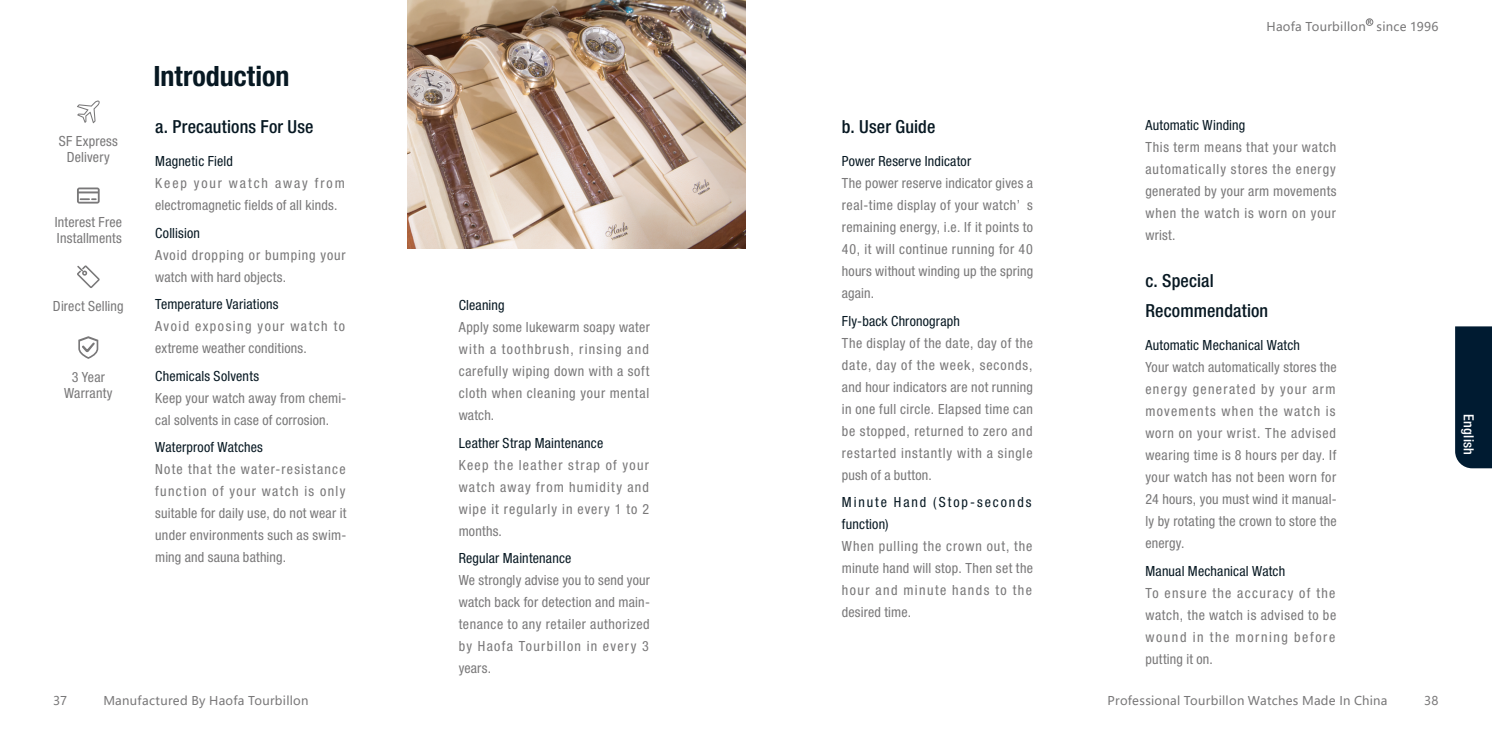
<style>
.page{position:relative;width:1492px;height:755px;background:#fff}
.page>*{position:absolute;margin:0;border:0;box-sizing:border-box;transform-origin:0 0}
.t1{font:700 condensed 28px "Helvetica Neue";color:#071822}
.t2{font:500 condensed 18px/30px "Helvetica Neue";letter-spacing:.01em;color:#071822}
.t3{font:condensed 14px/22px "Helvetica Neue";letter-spacing:.025em;color:#797879;text-align:justify}
.t4{font:condensed 14px "Helvetica Neue";letter-spacing:.015em;color:#071822}
.t5{font:condensed 14px/22px "Helvetica Neue";letter-spacing:.06em;color:#797879}
.t6{font:condensed 14px/22px "Helvetica Neue";letter-spacing:.14em;color:#071822}
.t7{font:500 condensed 14px "Helvetica Neue";letter-spacing:.015em;color:#fff}
.t8{font:12px "Microsoft Ya Hei UI";letter-spacing:.025em;color:#797879}
.t9{font:700 6px "Microsoft Ya Hei UI";color:#797879}
</style>
<div class="page">
<div style="left:1455px;top:326px;width:34px;height:142px;background:#001b31"></div>
<svg style="left:77px;top:100px;width:23px;height:23px"></svg>
<svg style="left:77px;top:187px;width:23px;height:16px"></svg>
<svg style="left:77px;top:265px;width:23px;height:23px"></svg>
<svg style="left:78px;top:336px;width:20px;height:22px"></svg>
<img style="left:408px;top:2px;width:338px;height:246px">
<div style="left:1365px;top:19px;width:7px;height:7px;border:1px solid #797879;border-radius:50%"></div>
<p class="t3" style="left:59px;top:133px;width:61px;line-height:16px;text-align:center">SF Express<br>Delivery</p>
<p class="t3" style="left:55px;top:213px;width:69px;line-height:16px">Interest Free<br>Installments</p>
<p class="t3" style="left:53px;top:295px;width:72px">Direct Selling</p>
<p class="t3" style="left:64px;top:368px;width:50px;line-height:16px;text-align:center">3 Year<br>Warranty</p>
<h1 class="t1" style="left:153px;top:59px;width:137px">Introduction</h1>
<p class="t2" style="left:155px;top:111px;width:160px">a. Precautions For Use</p>
<p class="t4" style="left:155px;top:153px;width:79px">Magnetic Field</p>
<p class="t3" style="left:155px;top:172px;width:191px">Keep your watch away from electromagnetic fields of all kinds.</p>
<p class="t4" style="left:155px;top:224px;width:46px">Collision</p>
<p class="t5" style="left:155px;top:243px;width:192px">Avoid dropping or bumping your watch with hard objects.</p>
<p class="t4" style="left:155px;top:296px;width:125px">Temperature Variations</p>
<p class="t3" style="left:155px;top:315px;width:191px">Avoid exposing your watch to extreme weather conditions.</p>
<p class="t4" style="left:155px;top:367px;width:105px">Chemicals Solvents</p>
<p class="t3" style="left:155px;top:386px;width:193px">Keep your watch away from chemi&shy;cal solvents in case of corrosion.</p>
<p class="t4" style="left:155px;top:439px;width:109px">Waterproof Watches</p>
<p class="t3" style="left:155px;top:458px;width:193px">Note that the water-resistance function of your watch is only suitable for daily use, do not wear it under environments such as swim&shy;ming and sauna bathing.</p>
<p class="t4" style="left:458px;top:297px;width:47px">Cleaning</p>
<p class="t3" style="left:458px;top:316px;width:193px">Apply some lukewarm soapy water with a toothbrush, rinsing and carefully wiping down with a soft cloth when cleaning your mental watch.</p>
<p class="t4" style="left:458px;top:434px;width:146px">Leather Strap Maintenance</p>
<p class="t3" style="left:458px;top:453px;width:192px">Keep the leather strap of your watch away from humidity and wipe it regularly in every 1 to 2 months.</p>
<p class="t4" style="left:458px;top:550px;width:114px">Regular Maintenance</p>
<p class="t3" style="left:458px;top:569px;width:193px">We strongly advise you to send your watch back for detection and main&shy;tenance to any retailer authorized by Haofa Tourbillon in every 3 years.</p>
<p class="t9" style="left:1366px;top:18px;width:6px">R</p>
<p class="t8" style="left:1266px;top:19px;width:174px">Haofa Tourbillon since 1996</p>
<p class="t2" style="left:841px;top:111px;width:95px">b. User Guide</p>
<p class="t4" style="left:1145px;top:116px;width:101px">Automatic Winding</p>
<p class="t3" style="left:1145px;top:135px;width:193px">This term means that your watch automatically stores the energy generated by your arm movements when the watch is worn on your wrist.</p>
<p class="t4" style="left:841px;top:153px;width:131px">Power Reserve Indicator</p>
<p class="t3" style="left:841px;top:172px;width:193px">The power reserve indicator gives a real-time display of your watch’ s remaining energy, i.e. If it points to 40, it will continue running for 40 hours without winding up the spring again.</p>
<p class="t4" style="left:841px;top:312px;width:119px">Fly-back Chronograph</p>
<p class="t3" style="left:841px;top:331px;width:193px">The display of the date, day of the date, day of the week, seconds, and hour indicators are not running in one full circle. Elapsed time can be stopped, returned to zero and restarted instantly with a single push of a button.</p>
<p class="t6" style="left:841px;top:491px;width:191px">Minute Hand (Stop-seconds function)</p>
<p class="t3" style="left:841px;top:535px;width:192px">When pulling the crown out, the minute hand will stop. Then set the hour and minute hands to the desired time.</p>
<p class="t2" style="left:1145px;top:265px;width:124px">c. Special<br>Recommendation</p>
<p class="t4" style="left:1145px;top:337px;width:156px">Automatic Mechanical Watch</p>
<p class="t3" style="left:1145px;top:356px;width:193px">Your watch automatically stores the energy generated by your arm movements when the watch is worn on your wrist. The advised wearing time is 8 hours per day. If your watch has not been worn for 24 hours, you must wind it manual&shy;ly by rotating the crown to store the energy.</p>
<p class="t4" style="left:1145px;top:562px;width:141px">Manual Mechanical Watch</p>
<p class="t3" style="left:1145px;top:581px;width:192px">To ensure the accuracy of the watch, the watch is advised to be wound in the morning before putting it on.</p>
<p class="t8" style="left:53px;top:692px;width:16px">37</p>
<p class="t8" style="left:103px;top:692px;width:207px">Manufactured By Haofa Tourbillon</p>
<p class="t8" style="left:1107px;top:692px;width:281px">Professional Tourbillon Watches Made In China</p>
<p class="t8" style="left:1423px;top:692px;width:16px">38</p>
<p class="t7" style="left:1476px;top:414px;width:42px;rotate:90deg">English</p>
</div>
